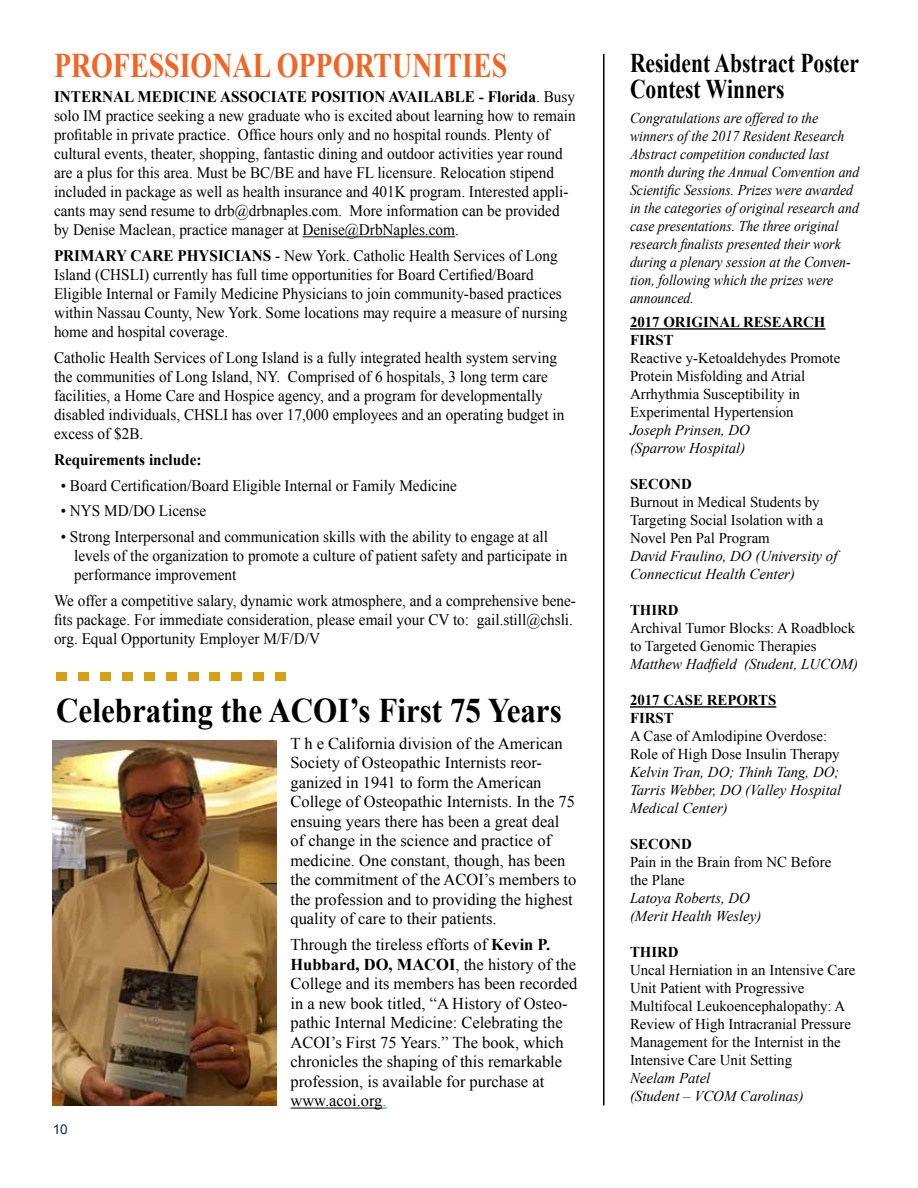
<style>
.page{position:relative;width:918px;height:1188px;background:#fff}
.page>*{position:absolute;margin:0;border:0;box-sizing:border-box;transform-origin:0 0}
.t1{font:700 34.5px "Times New Roman";color:#000;scale:.9 1}
.t2{font:700 34.5px "Times New Roman";color:#f26522;scale:.81 1}
.t3{font:700 27px/25.5px "Times New Roman";color:#000;scale:.8 1}
.t4{font:16.5px/19.5px "Times New Roman";color:#000}
.t5{font:16.05px/19px "Times New Roman";color:#000;scale:.95 1}
.t6{font:700 16.05px "Times New Roman";color:#000;scale:.95 1}
.t7{font:15px/18px "Times New Roman";color:#000}
.t8{font:italic 15px/18px "Times New Roman";color:#000;scale:.92 1}
.t9{font:italic 15px/18px "Times New Roman";color:#000}
.t10{font:700 15px/18px "Times New Roman";color:#000}
.t11{font:13.5px "Arial";color:#00304b}
.s1{font-weight:700}
.s2{color:#0094c2}
</style>
<div class="page">
<hr style="left:302px;top:236px;width:153px;height:1px;background:#000">
<hr style="left:603px;top:54px;width:1px;height:1052px;background:#000">
<hr style="left:630px;top:328px;width:196px;height:2px;background:#000">
<hr style="left:630px;top:706px;width:146px;height:2px;background:#000">
<hr style="left:290px;top:1108px;width:93px;height:1px;background:#000">
<img style="left:53px;top:740px;width:224px;height:366px">
<div style="left:56px;top:672px;width:11px;height:9px;background:#d5a012"></div>
<div style="left:78px;top:672px;width:11px;height:9px;background:#d5a012"></div>
<div style="left:100px;top:672px;width:11px;height:9px;background:#d5a012"></div>
<div style="left:122px;top:672px;width:11px;height:9px;background:#d5a012"></div>
<div style="left:144px;top:672px;width:11px;height:9px;background:#d5a012"></div>
<div style="left:166px;top:672px;width:11px;height:9px;background:#d5a012"></div>
<div style="left:188px;top:672px;width:11px;height:9px;background:#d5a012"></div>
<div style="left:209px;top:672px;width:11px;height:9px;background:#d5a012"></div>
<div style="left:231px;top:672px;width:11px;height:9px;background:#d5a012"></div>
<div style="left:253px;top:672px;width:11px;height:9px;background:#d5a012"></div>
<div style="left:275px;top:672px;width:11px;height:9px;background:#d5a012"></div>
<h1 class="t2" style="left:54px;top:42px;width:561px">PROFESSIONAL OPPORTUNITIES</h1>
<p class="t5" style="left:54px;top:87px;width:551px"><span class="s1">INTERNAL MEDICINE ASSOCIATE POSITION AVAILABLE - Florida</span>. Busy solo IM practice seeking a new graduate who is excited about learning how to remain profitable in private practice. Office hours only and no hospital rounds. Plenty of cultural events, theater, shopping, fantastic dining and outdoor activities year round are a plus for this area. Must be BC/BE and have FL licensure. Relocation stipend included in package as well as health insurance and 401K program. Interested appli&shy;cants may send resume to drb@drbnaples.com. More information can be provided by Denise Maclean, practice manager at Denise@DrbNaples.com.</p>
<p class="t5" style="left:54px;top:246px;width:542px"><span class="s1">PRIMARY CARE PHYSICIANS</span> - New York. Catholic Health Services of Long Island (CHSLI) currently has full time opportunities for Board Certified/Board Eligible Internal or Family Medicine Physicians to join community-based practices within Nassau County, New York. Some locations may require a measure of nursing home and hospital coverage.</p>
<p class="t5" style="left:54px;top:348px;width:539px">Catholic Health Services of Long Island is a fully integrated health system serving the communities of Long Island, NY. Comprised of 6 hospitals, 3 long term care facilities, a Home Care and Hospice agency, and a program for developmentally disabled individuals, CHSLI has over 17,000 employees and an operating budget in excess of $2B.</p>
<p class="t6" style="left:54px;top:448px;width:157px">Requirements include:</p>
<p class="t5" style="left:61px;top:476px;width:419px">• Board Certification/Board Eligible Internal or Family Medicine</p>
<p class="t5" style="left:61px;top:501px;width:155px">• NYS MD/DO License</p>
<p class="t5" style="left:74px;top:527px;width:521px;text-indent:-13px">• Strong Interpersonal and communication skills with the ability to engage at all levels of the organization to promote a culture of patient safety and participate in performance improvement</p>
<p class="t5" style="left:54px;top:591px;width:551px">We offer a competitive salary, dynamic work atmosphere, and a comprehensive bene&shy;fits package. For immediate consideration, please email your CV to: gail.still@chsli. org. Equal Opportunity Employer M/F/D/V</p>
<h1 class="t1" style="left:56px;top:687px;width:563px">Celebrating the ACOI’s First 75 Years</h1>
<p class="t4" style="left:290px;top:733px;width:287px">T h e California division of the American Society of Osteopathic Internists reor&shy;ganized in 1941 to form the American College of Osteopathic Internists. In the 75 ensuing years there has been a great deal of change in the science and practice of medicine. One constant, though, has been the commitment of the ACOI’s members to the profession and to providing the highest quality of care to their patients.</p>
<p class="t4" style="left:290px;top:935px;width:288px">Through the tireless efforts of <span class="s1">Kevin P.<br>Hubbard, DO, MACOI</span>, the history of the College and its members has been recorded in a new book titled, “A History of Osteo&shy;pathic Internal Medicine: Celebrating the ACOI’s First 75 Years.” The book, which chronicles the shaping of this remarkable profession, is available for purchase at www.acoi.org<span class="s2">.</span></p>
<p class="t11" style="left:53px;top:1120px;width:17px">10</p>
<h2 class="t3" style="left:630px;top:50px;width:288px">Resident Abstract Poster<br>Contest Winners</h2>
<p class="t8" style="left:630px;top:108px;width:251px">Congratulations are offered to the winners of the 2017 Resident Research Abstract competition conducted last month during the Annual Convention and Scientific Sessions. Prizes were awarded in the categories of original research and case presentations. The three original research finalists presented their work during a plenary session at the Conven&shy;tion, following which the prizes were announced.</p>
<p class="t10" style="left:630px;top:313px;width:197px">2017 ORIGINAL RESEARCH<br>FIRST</p>
<p class="t7" style="left:630px;top:349px;width:212px">Reactive y-Ketoaldehydes Promote<br>Protein Misfolding and Atrial<br>Arrhythmia Susceptibility in<br>Experimental Hypertension</p>
<p class="t9" style="left:630px;top:421px;width:122px">Joseph Prinsen, DO (Sparrow Hospital)</p>
<p class="t10" style="left:630px;top:475px;width:63px">SECOND</p>
<p class="t7" style="left:630px;top:493px;width:195px">Burnout in Medical Students by<br>Targeting Social Isolation with a<br>Novel Pen Pal Program</p>
<p class="t9" style="left:630px;top:547px;width:209px">David Fraulino, DO (University of<br>Connecticut Health Center)</p>
<p class="t10" style="left:630px;top:601px;width:50px">THIRD</p>
<p class="t7" style="left:630px;top:619px;width:227px">Archival Tumor Blocks: A Roadblock to Targeted Genomic Therapies</p>
<p class="t9" style="left:630px;top:655px;width:230px">Matthew Hadfield (Student, LUCOM)</p>
<p class="t10" style="left:630px;top:691px;width:148px">2017 CASE REPORTS<br>FIRST</p>
<p class="t7" style="left:630px;top:727px;width:211px">A Case of Amlodipine Overdose:<br>Role of High Dose Insulin Therapy</p>
<p class="t9" style="left:630px;top:763px;width:213px">Kelvin Tran, DO; Thinh Tang, DO;<br>Tarris Webber, DO (Valley Hospital<br>Medical Center)</p>
<p class="t10" style="left:630px;top:835px;width:63px">SECOND</p>
<p class="t7" style="left:630px;top:853px;width:203px">Pain in the Brain from NC Before the Plane</p>
<p class="t9" style="left:630px;top:889px;width:133px">Latoya Roberts, DO (Merit Health Wesley)</p>
<p class="t10" style="left:630px;top:943px;width:50px">THIRD</p>
<p class="t7" style="left:630px;top:961px;width:227px">Uncal Herniation in an Intensive Care Unit Patient with Progressive Multifocal Leukoencephalopathy: A Review of High Intracranial Pressure Management for the Internist in the Intensive Care Unit Setting</p>
<p class="t9" style="left:630px;top:1069px;width:175px">Neelam Patel<br>(Student – VCOM Carolinas)</p>
</div>
